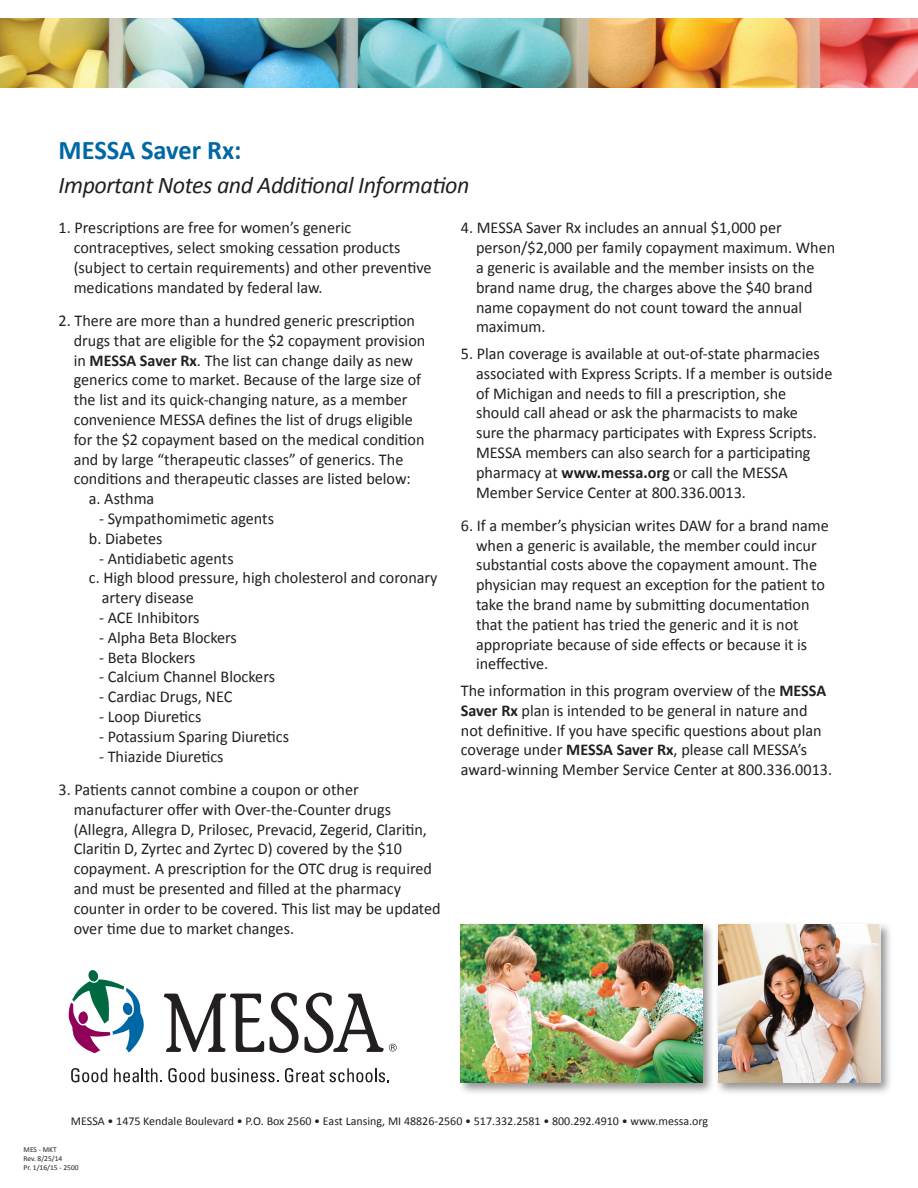
<style>
.page{position:relative;width:918px;height:1188px;background:#fff}
.page>*{position:absolute;margin:0;border:0;box-sizing:border-box;transform-origin:0 0}
.t1{font:700 27px "Calibri";color:#0067a5}
.t2{font:italic 24px "Calibri";letter-spacing:-.02em;color:#231f20}
.t3{font:16.5px/19.8px "Calibri";color:#231f20}
.t4{font:12px "Calibri";color:#231f20}
.t5{font:7.5px/9px "Calibri";color:#231f20}
.s1{font-weight:700}
</style>
<div class="page">
<img style="left:0;top:18px;width:918px;height:69px">
<div style="left:457px;top:921px;width:258px;height:175px;background:#231f20;opacity:.5"></div>
<img style="left:461px;top:924px;width:241px;height:159px">
<div style="left:715px;top:921px;width:178px;height:175px;background:#231f20;opacity:.5"></div>
<img style="left:718px;top:924px;width:162px;height:159px">
<svg style="left:69px;top:970px;width:75px;height:83px"></svg>
<svg style="left:164px;top:993px;width:233px;height:60px"></svg>
<svg style="left:71px;top:1068px;width:36px;height:14px"></svg>
<svg style="left:114px;top:1068px;width:48px;height:14px"></svg>
<svg style="left:168px;top:1068px;width:36px;height:14px"></svg>
<svg style="left:211px;top:1068px;width:67px;height:14px"></svg>
<svg style="left:285px;top:1068px;width:104px;height:14px"></svg>
<h1 class="t1" style="left:59px;top:133px;width:184px">MESSA Saver Rx:</h1>
<h2 class="t2" style="left:59px;top:169px;width:412px">Important Notes and Additional Information</h2>
<p class="t3" style="left:74px;top:218px;width:359px;text-indent:-15px">1. Prescriptions are free for women’s generic contraceptives, select smoking cessation products (subject to certain requirements) and other preventive medications mandated by federal law.</p>
<p class="t3" style="left:59px;top:311px;width:358px">2. There are more than a hundred generic prescription</p>
<p class="t3" style="left:74px;top:331px;width:353px">drugs that are eligible for the $2 copayment provision</p>
<p class="t3" style="left:74px;top:350px;width:341px">in <span class="s1">MESSA Saver Rx</span>. The list can change daily as new</p>
<p class="t3" style="left:74px;top:370px;width:349px">generics come to market. Because of the large size of</p>
<p class="t3" style="left:74px;top:390px;width:335px">the list and its quick-changing nature, as a member</p>
<p class="t3" style="left:74px;top:410px;width:341px">convenience MESSA defines the list of drugs eligible</p>
<p class="t3" style="left:74px;top:430px;width:352px">for the $2 copayment based on the medical condition</p>
<p class="t3" style="left:74px;top:449px;width:331px">and by large “therapeutic classes” of generics. The</p>
<p class="t3" style="left:74px;top:469px;width:339px">conditions and therapeutic classes are listed below:</p>
<p class="t3" style="left:89px;top:489px;width:67px">a. Asthma</p>
<p class="t3" style="left:89px;top:509px;width:187px;text-indent:10px">- Sympathomimetic agents b. Diabetes</p>
<p class="t3" style="left:99px;top:548px;width:136px">- Antidiabetic agents</p>
<p class="t3" style="left:89px;top:568px;width:350px">c. High blood pressure, high cholesterol and coronary</p>
<p class="t3" style="left:102px;top:588px;width:94px">artery disease</p>
<p class="t3" style="left:99px;top:608px;width:102px">- ACE Inhibitors</p>
<p class="t3" style="left:99px;top:628px;width:139px">- Alpha Beta Blockers</p>
<p class="t3" style="left:99px;top:647px;width:98px">- Beta Blockers</p>
<p class="t3" style="left:99px;top:667px;width:177px">- Calcium Channel Blockers</p>
<p class="t3" style="left:99px;top:687px;width:135px">- Cardiac Drugs, NEC</p>
<p class="t3" style="left:99px;top:707px;width:104px">- Loop Diuretics</p>
<p class="t3" style="left:99px;top:727px;width:191px">- Potassium Sparing Diuretics</p>
<p class="t3" style="left:99px;top:746px;width:126px">- Thiazide Diuretics</p>
<p class="t3" style="left:74px;top:780px;width:368px;text-indent:-15px">3. Patients cannot combine a coupon or other manufacturer offer with Over-the-Counter drugs (Allegra, Allegra D, Prilosec, Prevacid, Zegerid, Claritin, Claritin D, Zyrtec and Zyrtec D) covered by the $10 copayment. A prescription for the OTC drug is required and must be presented and filled at the pharmacy counter in order to be covered. This list may be updated over time due to market changes.</p>
<p class="t3" style="left:476px;top:218px;width:361px;text-indent:-15px">4. MESSA Saver Rx includes an annual $1,000 per person/$2,000 per family copayment maximum. When a generic is available and the member insists on the brand name drug, the charges above the $40 brand name copayment do not count toward the annual maximum.</p>
<p class="t3" style="left:476px;top:344px;width:358px;text-indent:-15px">5. Plan coverage is available at out-of-state pharmacies associated with Express Scripts. If a member is outside of Michigan and needs to fill a prescription, she should call ahead or ask the pharmacists to make<br>sure the pharmacy participates with Express Scripts.<br>MESSA members can also search for a participating pharmacy at <span class="s1">www.messa.org</span> or call the MESSA Member Service Center at 800.336.0013.</p>
<p class="t3" style="left:476px;top:516px;width:354px;text-indent:-15px">6. If a member’s physician writes DAW for a brand name when a generic is available, the member could incur substantial costs above the copayment amount. The physician may request an exception for the patient to take the brand name by submitting documentation that the patient has tried the generic and it is not appropriate because of side effects or because it is ineffective.</p>
<p class="t3" style="left:461px;top:681px;width:373px">The information in this program overview of the <span class="s1">MESSA Saver Rx</span> plan is intended to be general in nature and not definitive. If you have specific questions about plan coverage under <span class="s1">MESSA Saver Rx</span>, please call MESSA’s award-winning Member Service Center at 800.336.0013.</p>
<p class="t4" style="left:71px;top:1114px;width:639px">MESSA • 1475 Kendale Boulevard • P.O. Box 2560 • East Lansing, MI 48826-2560 • 517.332.2581 • 800.292.4910 • www.messa.org</p>
<p class="t5" style="left:24px;top:1145px;width:57px">MES - MKT<br>Rev. 8/25/14<br>Pr. 1/16/15 - 2500</p>
</div>
